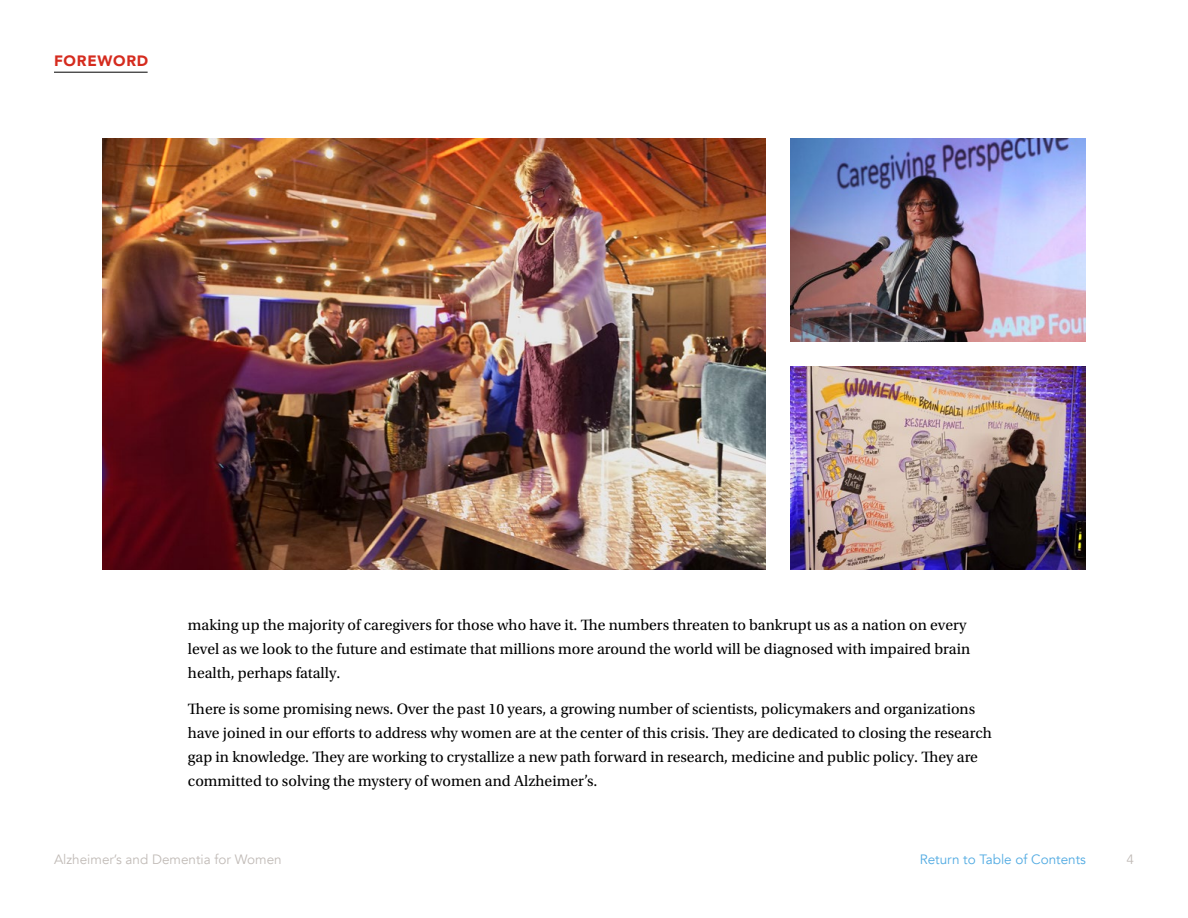
<style>
.page{position:relative;width:1188px;height:918px;background:#fff}
.page>*{position:absolute;margin:0;border:0;box-sizing:border-box;transform-origin:0 0}
.t1{font:15.75px/24px "Utopia Std";color:#000}
.t2{font:900 15px "Avenir";letter-spacing:.05em;color:#d52b1e}
.t3{font:13.5px "Avenir";color:#c1bbb7}
.t4{font:13.5px "Avenir";color:#51aae2}
</style>
<div class="page">
<img style="left:102px;top:138px;width:664px;height:432px">
<img style="left:790px;top:138px;width:296px;height:204px">
<img style="left:790px;top:366px;width:296px;height:204px">
<hr style="left:54px;top:72px;width:94px;height:1px;background:#000">
<p class="t2" style="left:54px;top:48px;width:96px">FOREWORD</p>
<p class="t1" style="left:188px;top:613px;width:784px">making up the majority of caregivers for those who have it. The numbers threaten to bankrupt us as a nation on every level as we look to the future and estimate that millions more around the world will be diagnosed with impaired brain health, perhaps fatally.</p>
<p class="t1" style="left:188px;top:697px;width:805px">There is some promising news. Over the past 10 years, a growing number of scientists, policymakers and organizations have joined in our efforts to address why women are at the center of this crisis. They are dedicated to closing the research gap in knowledge. They are working to crystallize a new path forward in research, medicine and public policy. They are committed to solving the mystery of women and Alzheimer’s.</p>
<p class="t3" style="left:54px;top:851px;width:229px">Alzheimer’s and Dementia for Women</p>
<p class="t4" style="left:920px;top:851px;width:168px">Return to Table of Contents</p>
<p class="t3" style="left:1126px;top:851px;width:9px">4</p>
</div>
